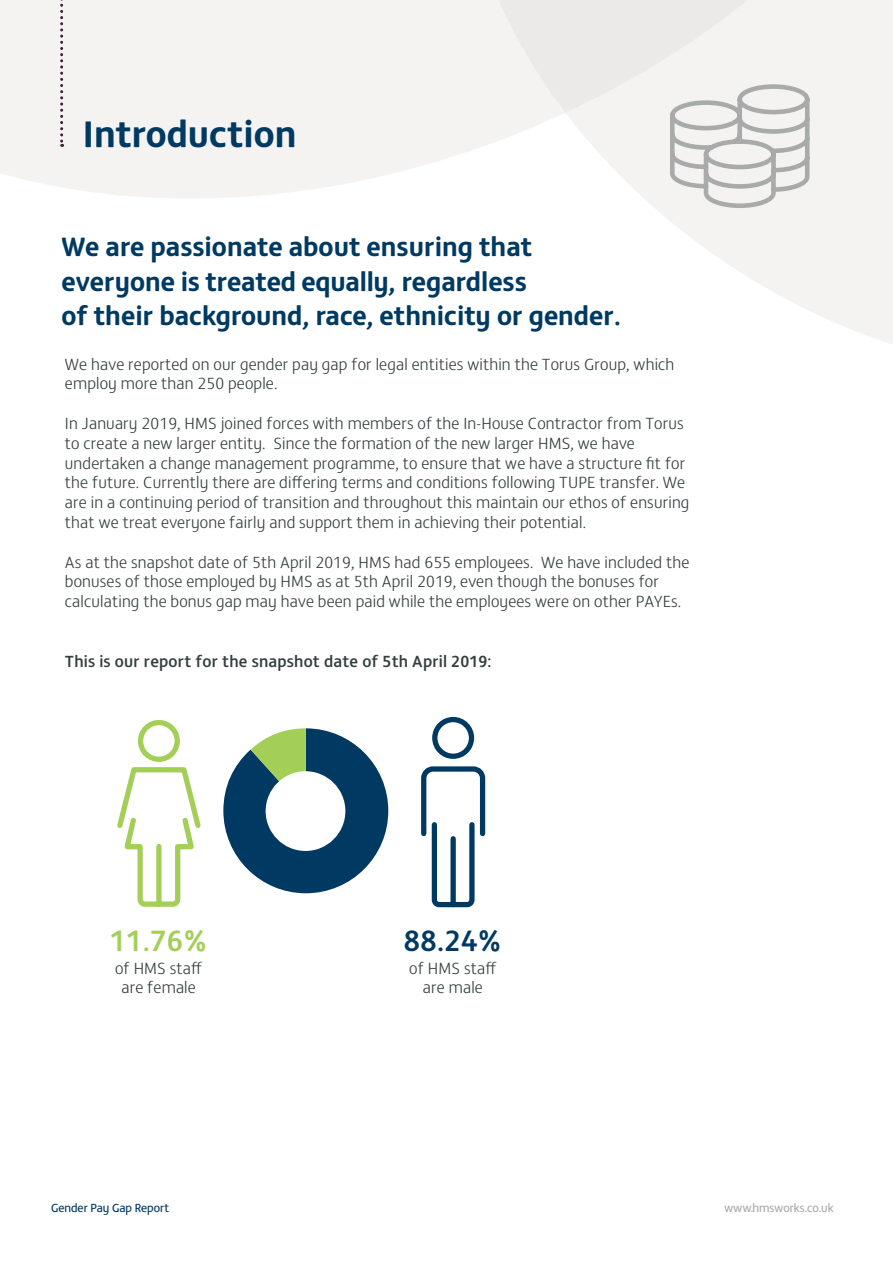
<style>
.page{position:relative;width:893px;height:1263px;background:#fff}
.page>*{position:absolute;margin:0;border:0;box-sizing:border-box;transform-origin:0 0}
.t1{font:700 37.5px "FS Matthew";color:#003a62}
.t2{font:500 30px "FS Matthew";color:#a3cf59}
.t3{font:500 30px "FS Matthew";color:#003a62}
.t4{font:700 27px/34.5px "FS Matthew";color:#003a62}
.t5{font:300 16.5px/19.8px "FS Matthew";letter-spacing:.01em;color:#343f3f}
.t6{font:500 16.5px "FS Matthew";letter-spacing:.01em;color:#343f3f}
.t7{font:12px "FS Matthew";color:#003a62}
.t8{font:12px "FS Matthew";color:#a7a9a9}
</style>
<div class="page">
<svg style="left:223px;top:728px;width:165px;height:165px"></svg>
<svg style="left:744px;top:274px;width:149px;height:70px;fill:#f4f3f2"></svg>
<svg style="left:0;top:0;width:893px;height:274px;fill:#f4f3f2"></svg>
<svg style="left:117px;top:720px;width:84px;height:187px"></svg>
<svg style="left:421px;top:716px;width:65px;height:192px"></svg>
<svg style="left:60px;top:0;width:3px;height:147px"></svg>
<div style="left:266px;top:771px;width:79px;height:80px;background:#fff;border-radius:50%"></div>
<svg style="left:668px;top:82px;width:144px;height:128px"></svg>
<h1 class="t1" style="left:83px;top:104px;width:215px">Introduction</h1>
<h3 class="t4" style="left:62px;top:227px;width:561px">We are passionate about ensuring that everyone is treated equally, regardless<br>of their background, race, ethnicity or gender.</h3>
<p class="t5" style="left:65px;top:353px;width:611px">We have reported on our gender pay gap for legal entities within the Torus Group, which employ more than 250 people.</p>
<p class="t5" style="left:65px;top:412px;width:626px">In January 2019, HMS joined forces with members of the In-House Contractor from Torus to create a new larger entity. Since the formation of the new larger HMS, we have undertaken a change management programme, to ensure that we have a structure fit for the future. Currently there are differing terms and conditions following TUPE transfer. We are in a continuing period of transition and throughout this maintain our ethos of ensuring that we treat everyone fairly and support them in achieving their potential.</p>
<p class="t5" style="left:65px;top:551px;width:626px">As at the snapshot date of 5th April 2019, HMS had 655 employees. We have included the bonuses of those employed by HMS as at 5th April 2019, even though the bonuses for calculating the bonus gap may have been paid while the employees were on other PAYEs.</p>
<p class="t6" style="left:65px;top:648px;width:428px">This is our report for the snapshot date of 5th April 2019:</p>
<h2 class="t2" style="left:110px;top:917px;width:99px">11.76%</h2>
<p class="t5" style="left:115px;top:957px;width:89px;text-align:center">of HMS staff are female</p>
<h2 class="t3" style="left:404px;top:917px;width:99px">88.24%</h2>
<p class="t5" style="left:409px;top:957px;width:89px;text-align:center">of HMS staff are male</p>
<p class="t7" style="left:51px;top:1199px;width:120px">Gender Pay Gap Report</p>
<p class="t8" style="left:724px;top:1199px;width:111px">www.hmsworks.co.uk</p>
</div>
